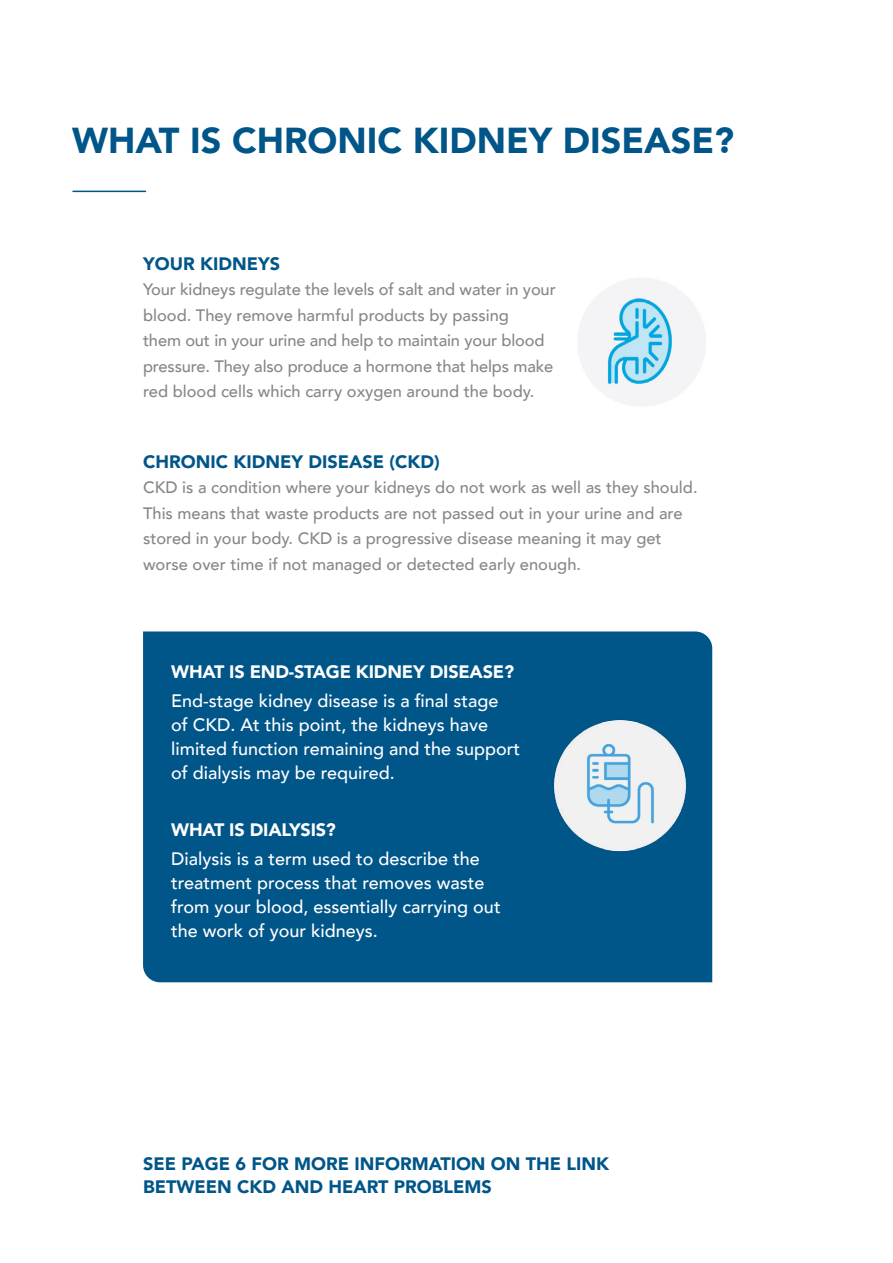
<style>
.page{position:relative;width:893px;height:1263px;background:#fff}
.page>*{position:absolute;margin:0;border:0;box-sizing:border-box;transform-origin:0 0}
.t1{font:900 36px "Avenir";color:#005589}
.t2{font:500 18px/24px "Avenir";color:#fff}
.t3{font:900 18px/22.5px "Avenir";color:#005589}
.t4{font:900 18px "Avenir";letter-spacing:-.01em;color:#fff}
.t5{font:500 16.5px/25.5px "Avenir";color:#878787}
</style>
<div class="page">
<img style="left:578px;top:278px;width:128px;height:128px">
<div style="left:143px;top:631px;width:569px;height:351px;background:#005589"></div>
<img style="left:552px;top:717px;width:136px;height:136px">
<hr style="left:73px;top:191px;width:73px;height:1px;background:#005589">
<h1 class="t1" style="left:72px;top:109px;width:663px">WHAT IS CHRONIC KIDNEY DISEASE?</h1>
<p class="t3" style="left:143px;top:252px;width:138px">YOUR KIDNEYS</p>
<p class="t5" style="left:143px;top:276px;width:414px">Your kidneys regulate the levels of salt and water in your blood. They remove harmful products by passing<br>them out in your urine and help to maintain your blood pressure. They also produce a hormone that helps make red blood cells which carry oxygen around the body.</p>
<p class="t3" style="left:143px;top:450px;width:298px">CHRONIC KIDNEY DISEASE (CKD)</p>
<p class="t5" style="left:143px;top:474px;width:556px">CKD is a condition where your kidneys do not work as well as they should.<br>This means that waste products are not passed out in your urine and are stored in your body. CKD is a progressive disease meaning it may get worse over time if not managed or detected early enough.</p>
<p class="t4" style="left:171px;top:656px;width:344px">WHAT IS END-STAGE KIDNEY DISEASE?</p>
<p class="t2" style="left:171px;top:688px;width:351px">End-stage kidney disease is a final stage<br>of CKD. At this point, the kidneys have limited function remaining and the support of dialysis may be required.</p>
<p class="t4" style="left:171px;top:814px;width:166px">WHAT IS DIALYSIS?</p>
<p class="t2" style="left:171px;top:845px;width:331px">Dialysis is a term used to describe the treatment process that removes waste from your blood, essentially carrying out the work of your kidneys.</p>
<p class="t3" style="left:143px;top:1152px;width:468px">SEE PAGE 6 FOR MORE INFORMATION ON THE LINK<br>BETWEEN CKD AND HEART PROBLEMS</p>
</div>
